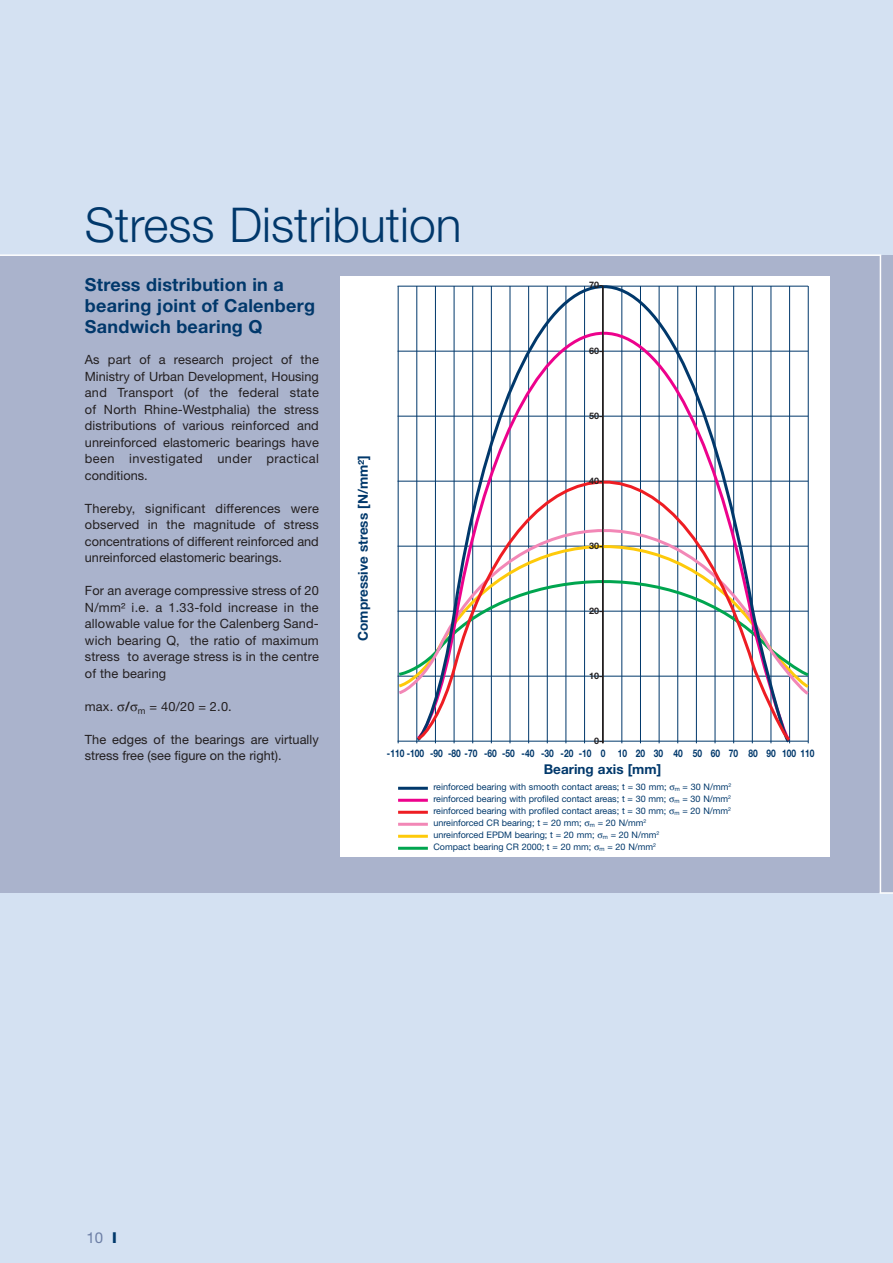
<style>
.page{position:relative;width:893px;height:1263px;background:#fff}
.page>*{position:absolute;margin:0;border:0;box-sizing:border-box;transform-origin:0 0}
.t1{font:300 48px "Helvetica Neue";color:#01386b}
.t2{font:700 18px/21px "Helvetica Neue";letter-spacing:.015em;color:#01386b}
.t3{font:15px "Helvetica Neue";color:#6d7fa6}
.t4{font:700 13.5px "Helvetica Neue";color:#01386b}
.t5{font:12.75px/16.5px "Helvetica Neue";letter-spacing:.005em;color:#231f20;text-align:justify}
.t6{font:700 10.5px "Helvetica Neue";color:#01386b;scale:.8 1}
.t7{font:9px/12px "Helvetica Neue";color:#01386b}
.t8{font:700 9px "Helvetica Neue";color:#231f20}
.s1{font-weight:700}
.s2{font-weight:800;color:#01386b}
</style>
<div class="page">
<div style="left:0;top:0;width:892px;height:1263px;background:#d4e1f2"></div>
<div style="left:0;top:255px;width:892px;height:638px;background:#aab3cc"></div>
<hr style="left:0;top:254px;width:881px;height:2px;background:#fff">
<svg style="left:880px;top:892px;width:12px;height:2px"></svg>
<hr style="left:879px;top:255px;width:2px;height:638px;background:#fff">
<div style="left:340px;top:276px;width:489px;height:581px;background:#fff"></div>
<hr style="left:397px;top:286px;width:411px;height:1px;background:#01386b">
<hr style="left:397px;top:351px;width:411px;height:1px;background:#01386b">
<hr style="left:397px;top:416px;width:411px;height:1px;background:#01386b">
<hr style="left:397px;top:741px;width:411px;height:1px;background:#01386b">
<hr style="left:398px;top:787px;width:30px;height:3px;background:#01386b">
<hr style="left:398px;top:799px;width:30px;height:3px;background:#ed028c">
<hr style="left:398px;top:811px;width:30px;height:3px;background:#ee1d23">
<hr style="left:398px;top:823px;width:30px;height:3px;background:#f287b6">
<hr style="left:398px;top:835px;width:30px;height:3px;background:#feca0a">
<hr style="left:398px;top:847px;width:30px;height:3px;background:#00a54f">
<hr style="left:398px;top:286px;width:1px;height:457px;background:#01386b">
<hr style="left:807px;top:286px;width:1px;height:457px;background:#01386b">
<svg style="left:397px;top:473px;width:412px;height:224px"></svg>
<svg style="left:413px;top:254px;width:379px;height:488px"></svg>
<svg style="left:414px;top:391px;width:379px;height:353px"></svg>
<hr style="left:602px;top:286px;width:1px;height:457px;background:#231f20">
<h1 class="t1" style="left:85px;top:208px;width:378px">Stress Distribution</h1>
<h2 class="t2" style="left:85px;top:275px;width:232px">Stress distribution in a bearing joint of Calenberg<br>Sandwich bearing Q</h2>
<p class="t5" style="left:85px;top:353px;width:235px">As part of a research project of the Ministry of Urban Development, Housing and Transport (of the federal state of North Rhine-Westphalia) the stress distributions of various reinforced and unreinforced elastomeric bearings have been investigated under practical conditions.</p>
<p class="t5" style="left:85px;top:501px;width:235px">Thereby, significant differences were observed in the magnitude of stress concentrations of different reinforced and unreinforced elastomeric bearings.</p>
<p class="t5" style="left:85px;top:584px;width:235px">For an average compressive stress of 20<br>N/mm² i.e. a 1.33-fold increase in the allowable value for the Calenberg Sand&shy;wich bearing Q, the ratio of maximum stress to average stress is in the centre of the bearing</p>
<p class="t5" style="left:85px;top:699px;width:148px">max. <span class="s1">/</span> <sub>m</sub> = 40/20 = 2.0.</p>
<p class="t5" style="left:85px;top:732px;width:235px">The edges of the bearings are virtually stress free (see figure on the right).</p>
<p class="t8" style="left:589px;top:282px;width:15px">70-</p>
<p class="t8" style="left:589px;top:347px;width:15px">60-</p>
<p class="t4" style="left:358px;top:641px;width:187px;rotate:-90deg">Compressive stress [N/mm²]</p>
<p class="t8" style="left:589px;top:412px;width:15px">50-</p>
<p class="t8" style="left:589px;top:477px;width:15px">40-</p>
<p class="t8" style="left:589px;top:542px;width:15px">30-</p>
<p class="t8" style="left:589px;top:607px;width:15px">20-</p>
<p class="t8" style="left:589px;top:672px;width:15px">10-</p>
<p class="t8" style="left:594px;top:737px;width:10px">0-</p>
<p class="t6" style="left:387px;top:749px;width:536px">-110 -100 -90 -80 -70 -60 -50 -40 -30 -20 -10 0 10 20 30 40 50 60 70 80 90 100 110</p>
<p class="t7" style="left:433px;top:781px;width:299px">reinforced bearing with smooth contact areas; t = 30 mm; <sub>m</sub> = 30 N/mm<sup>2 </sup>reinforced bearing with profiled contact areas; t = 30 mm; <sub>m</sub> = 30 N/mm<sup>2 </sup>reinforced bearing with profiled contact areas; t = 30 mm; <sub>m</sub> = 20 N/mm<sup>2 </sup>unreinforced CR bearing; t = 20 mm; <sub>m</sub> = 20 N/mm<sup>2<br></sup>unreinforced EPDM bearing; t = 20 mm; <sub>m</sub> = 20 N/mm<sup>2<br></sup>Compact bearing CR 2000; t = 20 mm; <sub>m</sub> = 20 N/mm<sup>2</sup></p>
<p class="t4" style="left:543px;top:764px;width:119px">Bearing axis [mm]</p>
<p class="t3" style="left:86px;top:1233px;width:32px">10 <span class="s2">I</span></p>
</div>
